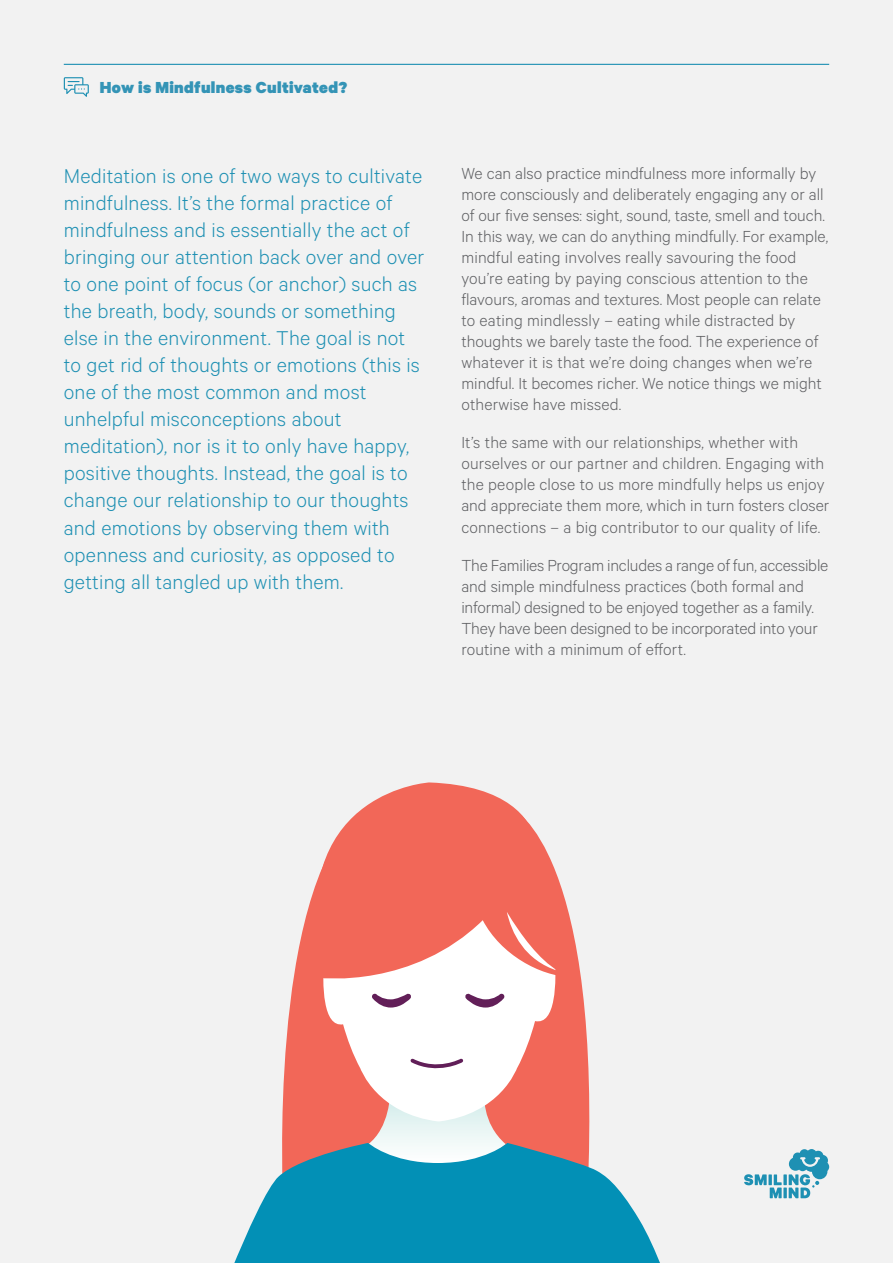
<style>
.page{position:relative;width:893px;height:1263px;background:#f2f2f2}
.page>*{position:absolute;margin:0;border:0;box-sizing:border-box;transform-origin:0 0}
.t1{font:300 22.5px/27px "Calibre";letter-spacing:.01em;color:#1e90b3}
.t2{font:300 18px/21px "Calibre";color:#5e5f62}
.t3{font:900 18px "Calibre";letter-spacing:.02em;color:#3494b6}
</style>
<div class="page">
<hr style="left:64px;top:64px;width:765px;height:1px;background:#1e90b3">
<svg style="left:64px;top:77px;width:25px;height:20px"></svg>
<svg style="left:282px;top:932px;width:308px;height:211px;background:#f27c6f"></svg>
<svg style="left:368px;top:1121px;width:138px;height:22px"></svg>
<svg style="left:234px;top:1143px;width:426px;height:120px;fill:#0290b6"></svg>
<svg style="left:322px;top:988px;width:235px;height:133px;fill:#fff"></svg>
<svg style="left:407px;top:1055px;width:58px;height:18px"></svg>
<svg style="left:372px;top:993px;width:39px;height:22px"></svg>
<svg style="left:465px;top:993px;width:40px;height:22px"></svg>
<svg style="left:295px;top:782px;width:278px;height:206px;fill:#f26758"></svg>
<svg style="left:744px;top:1149px;width:85px;height:49px"></svg>
<p class="t3" style="left:100px;top:76px;width:249px">How is Mindfulness Cultivated?</p>
<p class="t1" style="left:64px;top:162px;width:362px">Meditation is one of two ways to cultivate mindfulness. It’s the formal practice of mindfulness and is essentially the act of bringing our attention back over and over to one point of focus (or anchor) such as the breath, body, sounds or something else in the environment. The goal is not to get rid of thoughts or emotions (this is one of the most common and most unhelpful misconceptions about meditation), nor is it to only have happy, positive thoughts. Instead, the goal is to change our relationship to our thoughts and emotions by observing them with openness and curiosity, as opposed to getting all tangled up with them.</p>
<p class="t2" style="left:461px;top:162px;width:368px">We can also practice mindfulness more informally by more consciously and deliberately engaging any or all of our five senses: sight, sound, taste, smell and touch.<br>In this way, we can do anything mindfully. For example, mindful eating involves really savouring the food you’re eating by paying conscious attention to the flavours, aromas and textures. Most people can relate to eating mindlessly – eating while distracted by thoughts we barely taste the food. The experience of whatever it is that we’re doing changes when we’re mindful. It becomes richer. We notice things we might otherwise have missed.</p>
<p class="t2" style="left:461px;top:432px;width:369px">It’s the same with our relationships, whether with ourselves or our partner and children. Engaging with the people close to us more mindfully helps us enjoy and appreciate them more, which in turn fosters closer connections – a big contributor to our quality of life.</p>
<p class="t2" style="left:461px;top:554px;width:369px">The Families Program includes a range of fun, accessible and simple mindfulness practices (both formal and informal) designed to be enjoyed together as a family.<br>They have been designed to be incorporated into your routine with a minimum of effort.</p>
</div>
